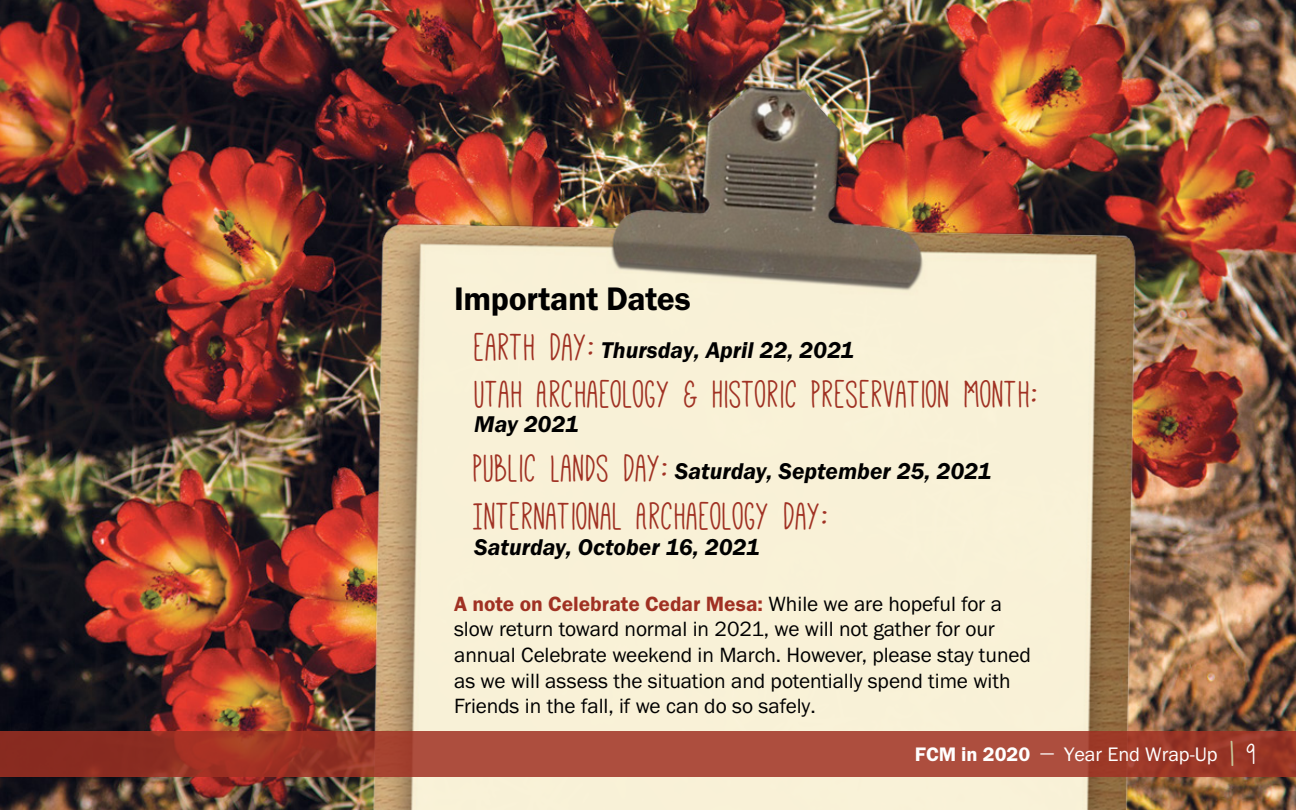
<style>
.page{position:relative;width:1296px;height:810px;background:#fff}
.page>*{position:absolute;margin:0;border:0;box-sizing:border-box;transform-origin:0 0}
.t1{font:42.75px "Mathlete Bulky";letter-spacing:.025em;color:#a03123}
.t2{font:600 33.75px "Franklin Gothic FS";letter-spacing:-.01em;color:#000}
.t3{font:italic 600 23.62px/47.2px "Franklin Gothic FS";color:#000}
.t4{font:21.38px/25.7px "Franklin Gothic FS";letter-spacing:-.005em;color:#000}
.t5{font:20.25px "Franklin Gothic FS";color:#fff}
.s1{font-family:"Mathlete Bulky";font-weight:400;font-style:normal;font-size:42.75px;color:#a03123}
.s2{font-weight:600;color:#a03123}
.s3{font-weight:600}
.s4{font-family:"Mathlete Bulky";font-size:42.75px;color:#c7c89b}
.s5{font-family:"Mathlete Bulky";font-size:33.75px}
</style>
<div class="page">
<img style="left:0;top:0;width:1296px;height:810px">
<img style="left:364px;top:79px;width:782px;height:731px">
<svg style="left:0;top:731px;width:1296px;height:45px;background:#a24131"></svg>
<h2 class="t2" style="left:454px;top:280px;width:238px">Important Dates</h2>
<p class="t3" style="left:474px;top:326px;width:381px"><span class="s1">EARTH DAY:</span> Thursday, April 22, 2021</p>
<h1 class="t1" style="left:474px;top:373px;width:565px">UTAH ARCHAEOLOGY &amp; HISTORIC PRESERVATION MONTH:</h1>
<p class="t3" style="left:474px;top:401px;width:519px">May 2021<br><span class="s1">PUBLIC LANDS DAY:</span> Saturday, September 25, 2021</p>
<h1 class="t1" style="left:474px;top:495px;width:355px">INTERNATIONAL ARCHAEOLOGY DAY:</h1>
<p class="t3" style="left:474px;top:523px;width:287px">Saturday, October 16, 2021</p>
<p class="t4" style="left:454px;top:591px;width:579px"><span class="s2">A note on Celebrate Cedar Mesa:</span> While we are hopeful for a slow return toward normal in 2021, we will not gather for our annual Celebrate weekend in March. However, please stay tuned as we will assess the situation and potentially spend time with Friends in the fall, if we can do so safely.</p>
<p class="t5" style="left:915px;top:744px;width:342px"><span class="s3">FCM in 2020</span> — Year End Wrap-Up <span class="s4">|</span> <span class="s5">9</span></p>
</div>
